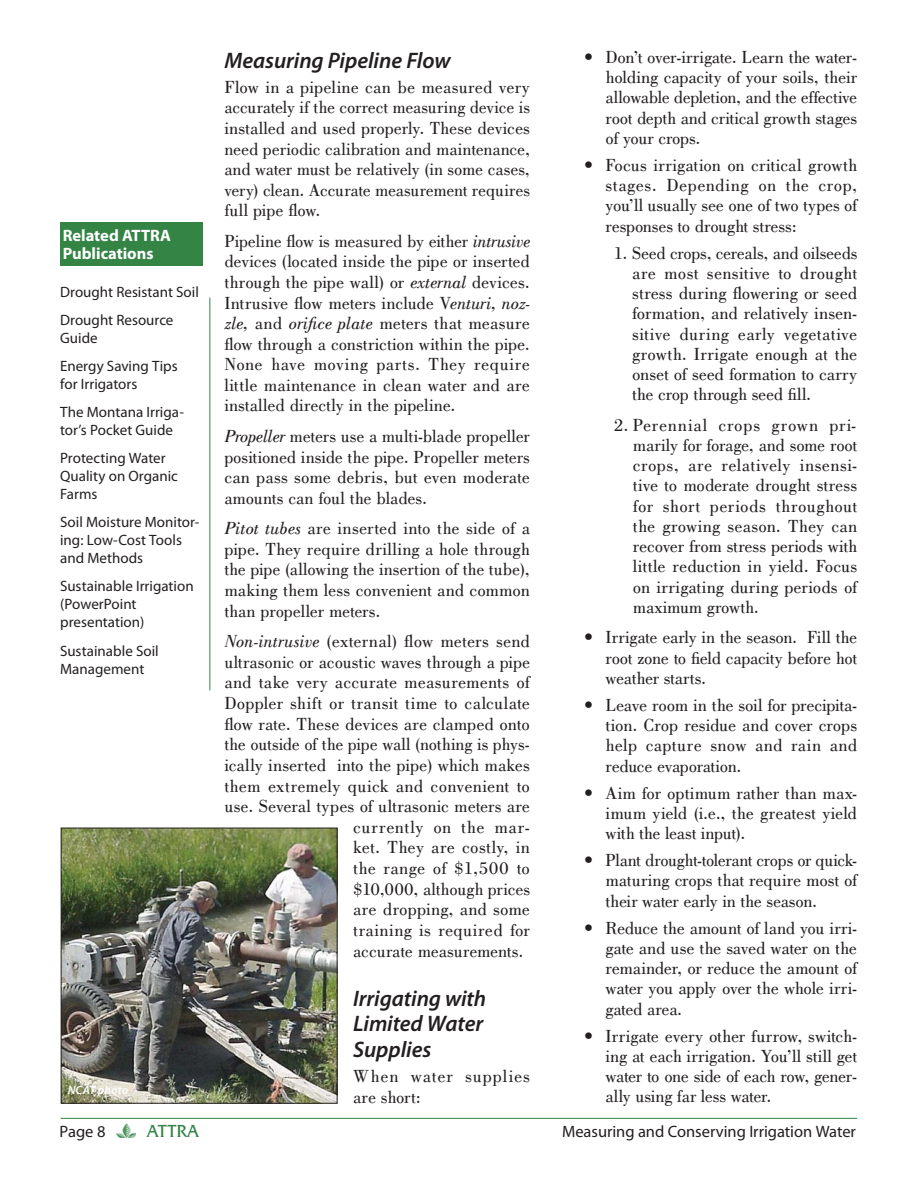
<style>
.page{position:relative;width:918px;height:1188px;background:#fff}
.page>*{position:absolute;margin:0;border:0;box-sizing:border-box;transform-origin:0 0}
.t1{font:italic 600 22.5px/25.5px "Myriad Pro";letter-spacing:-.005em;color:#231f20}
.t2{font:18px/20.2px "Bodoni";letter-spacing:.005em;color:#231f20;text-align:justify}
.t3{font:18px/20.5px "Bodoni";letter-spacing:.05em;color:#231f20}
.t4{font:18px "Bodoni";letter-spacing:.035em;color:#231f20}
.t5{font:18px "Bodoni";letter-spacing:.04em;color:#231f20}
.t6{font:18px "Friz Quadrata IT Cby BT";letter-spacing:-.01em;color:#338445}
.t7{font:16.5px "Myriad Pro";color:#231f20}
.t8{font:700 16.5px/18px "Myriad Pro";color:#fff}
.t9{font:15px/18px "Myriad Pro";color:#231f20}
.t10{font:italic 600 12px "Myriad Pro";letter-spacing:.01em;color:#fff}
.s1{font-style:italic}
</style>
<div class="page">
<img style="left:116px;top:1123px;width:20px;height:14px">
<hr style="left:61px;top:1118px;width:796px;height:1px;background:#338445">
<div style="left:60px;top:222px;width:143px;height:44px;background:#338445"></div>
<hr style="left:210px;top:298px;width:1px;height:392px;background:#338445">
<img style="left:63px;top:830px;width:273px;height:272px">
<div style="left:61px;top:828px;width:277px;height:276px;border:1px solid #231f20"></div>
<p class="t8" style="left:63px;top:228px;width:110px">Related ATTRA<br>Publications</p>
<p class="t9" style="left:60px;top:279px;width:140px;line-height:28.2px">Drought Resistant Soil<br>Drought Resource</p>
<p class="t9" style="left:60px;top:325px;width:119px;line-height:28.2px">Guide<br>Energy Saving Tips</p>
<p class="t9" style="left:60px;top:371px;width:125px;line-height:28.2px">for Irrigators<br>The Montana Irriga-</p>
<p class="t9" style="left:60px;top:417px;width:114px;line-height:28.2px">tor’s Pocket Guide<br>Protecting Water</p>
<p class="t9" style="left:60px;top:469px;width:119px">Quality on Organic<br>Farms</p>
<p class="t9" style="left:60px;top:515px;width:141px">Soil Moisture Monitor&shy;ing: Low-Cost Tools and Methods</p>
<p class="t9" style="left:60px;top:579px;width:135px">Sustainable Irrigation (PowerPoint presentation)</p>
<p class="t9" style="left:60px;top:643px;width:100px">Sustainable Soil<br>Management</p>
<p class="t10" style="left:68px;top:1085px;width:62px">NCAT photo</p>
<p class="t1" style="left:224px;top:49px;width:228px">Measuring Pipeline Flow</p>
<p class="t2" style="left:224px;top:77px;width:307px">Flow in a pipeline can be measured very accurately if the correct measuring device is installed and used properly. These devices need periodic calibration and maintenance, and water must be relatively (in some cases, very) clean. Accurate measurement requires full pipe flow.</p>
<p class="t2" style="left:224px;top:231px;width:307px">Pipeline flow is measured by either <span class="s1">intrusive </span>devices (located inside the pipe or inserted through the pipe wall) or <span class="s1">external</span> devices.<br>Intrusive flow meters include V<span class="s1">enturi, noz&shy;zle,</span> and <span class="s1">orifice plate</span> meters that measure flow through a constriction within the pipe.<br>None have moving parts. They require little maintenance in clean water and are installed directly in the pipeline.</p>
<p class="t2" style="left:224px;top:426px;width:307px"><span class="s1">Propeller</span> meters use a multi-blade propeller positioned inside the pipe. Propeller meters can pass some debris, but even moderate amounts can foul the blades.</p>
<p class="t2" style="left:224px;top:518px;width:307px"><span class="s1">Pitot tubes</span> are inserted into the side of a pipe. They require drilling a hole through the pipe (allowing the insertion of the tube), making them less convenient and common than propeller meters.</p>
<p class="t2" style="left:224px;top:631px;width:307px"><span class="s1">Non-intrusive</span> (external) flow meters send</p>
<p class="t2" style="left:224px;top:652px;width:307px">ultrasonic or acoustic waves through a pipe</p>
<p class="t2" style="left:224px;top:673px;width:307px">and take very accurate measurements of</p>
<p class="t2" style="left:224px;top:693px;width:307px">Doppler shift or transit time to calculate</p>
<p class="t2" style="left:224px;top:714px;width:307px">flow rate. These devices are clamped onto</p>
<p class="t2" style="left:224px;top:734px;width:307px">the outside of the pipe wall (nothing is phys-</p>
<p class="t2" style="left:224px;top:755px;width:307px">ically inserted into the pipe) which makes</p>
<p class="t2" style="left:224px;top:776px;width:307px">them extremely quick and convenient to</p>
<p class="t2" style="left:224px;top:796px;width:307px">use. Several types of ultrasonic meters are</p>
<p class="t5" style="left:353px;top:816px;width:178px">currently on the mar-</p>
<p class="t2" style="left:353px;top:838px;width:178px">ket. They are costly, in</p>
<p class="t2" style="left:353px;top:858px;width:178px">the range of $1,500 to</p>
<p class="t2" style="left:353px;top:879px;width:178px">$10,000, although prices</p>
<p class="t2" style="left:353px;top:899px;width:178px">are dropping, and some</p>
<p class="t4" style="left:353px;top:920px;width:178px">training is required for</p>
<p class="t2" style="left:353px;top:941px;width:172px">accurate measurements.</p>
<p class="t1" style="left:353px;top:988px;width:135px">Irrigating with<br>Limited Water<br>Supplies</p>
<p class="t3" style="left:353px;top:1066px;width:178px">When water supplies are short:</p>
<p class="t2" style="left:584px;top:47px;width:10px">•</p>
<p class="t2" style="left:584px;top:155px;width:10px">•</p>
<p class="t2" style="left:584px;top:628px;width:10px">•</p>
<p class="t2" style="left:584px;top:695px;width:10px">•</p>
<p class="t2" style="left:584px;top:783px;width:10px">•</p>
<p class="t2" style="left:584px;top:850px;width:10px">•</p>
<p class="t2" style="left:584px;top:918px;width:10px">•</p>
<p class="t2" style="left:584px;top:1026px;width:10px">•</p>
<p class="t2" style="left:606px;top:47px;width:253px">Don’t over-irrigate. Learn the water&shy;holding capacity of your soils, their allowable depletion, and the effective root depth and critical growth stages of your crops.</p>
<p class="t2" style="left:606px;top:155px;width:253px">Focus irrigation on critical growth stages. Depending on the crop, you’ll usually see one of two types of responses to drought stress:</p>
<p class="t2" style="left:632px;top:243px;width:227px;text-indent:-18px">1. Seed crops, cereals, and oilseeds are most sensitive to drought stress during flowering or seed formation, and relatively insen&shy;sitive during early vegetative growth. Irrigate enough at the onset of seed formation to carry the crop through seed fill.</p>
<p class="t2" style="left:633px;top:415px;width:226px;text-indent:-19px">2. Perennial crops grown pri&shy;marily for forage, and some root crops, are relatively insensi&shy;tive to moderate drought stress for short periods throughout the growing season. They can recover from stress periods with little reduction in yield. Focus on irrigating during periods of maximum growth.</p>
<p class="t2" style="left:606px;top:628px;width:253px">Irrigate early in the season. Fill the root zone to field capacity before hot weather starts.</p>
<p class="t2" style="left:606px;top:695px;width:253px">Leave room in the soil for precipita&shy;tion. Crop residue and cover crops help capture snow and rain and reduce evaporation.</p>
<p class="t2" style="left:606px;top:783px;width:253px">Aim for optimum rather than max&shy;imum yield (i.e., the greatest yield with the least input).</p>
<p class="t2" style="left:606px;top:850px;width:253px">Plant drought-tolerant crops or quick&shy;maturing crops that require most of their water early in the season.</p>
<p class="t2" style="left:606px;top:918px;width:253px">Reduce the amount of land you irri&shy;gate and use the saved water on the remainder, or reduce the amount of water you apply over the whole irri&shy;gated area.</p>
<p class="t2" style="left:606px;top:1026px;width:253px">Irrigate every other furrow, switch&shy;ing at each irrigation. You’ll still get water to one side of each row, gener&shy;ally using far less water.</p>
<p class="t7" style="left:60px;top:1126px;width:47px">Page 8</p>
<p class="t6" style="left:147px;top:1120px;width:53px">ATTRA</p>
<p class="t7" style="left:562px;top:1125px;width:295px">Measuring and Conserving Irrigation Water</p>
</div>
